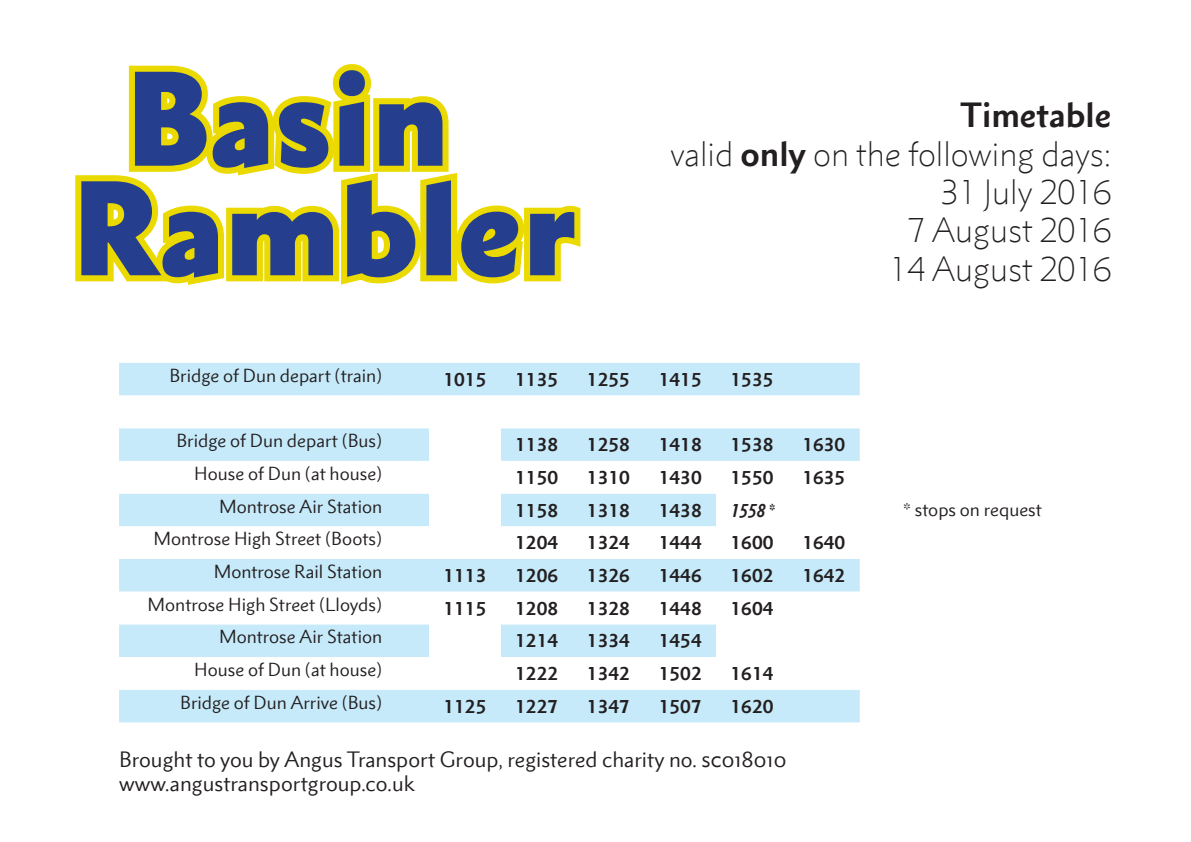
<style>
.page{position:relative;width:1191px;height:842px;background:#fff}
.page>*{position:absolute;margin:0;border:0;box-sizing:border-box;transform-origin:0 0}
.t1{font:900 121.6px "Metro Nova Pro";color:#253f8e}
.t2{font:300 32px "Metro Nova Pro";color:#231f20}
.t3{font:700 32px "Metro Nova Pro";color:#231f20}
.t4{font:20.2px "Metro Nova Pro";color:#231f20}
.t5{font:17.2px "Metro Nova Pro";color:#231f20}
.t6{font:700 17.2px "Metro Nova Pro";color:#231f20}
.t7{font:italic 700 condensed 17.2px "Metro Nova Pro";color:#231f20}
.s1{font-weight:700}
</style>
<div class="page">
<div style="left:119px;top:363px;width:740px;height:359px;background:#c6eafa"></div>
<svg style="left:119px;top:396px;width:740px;height:294px"></svg>
<svg style="left:429px;top:428px;width:430px;height:229px"></svg>
<div style="left:429px;top:624px;width:72px;height:33px;background:#fff"></div>
<svg style="left:75px;top:64px;width:506px;height:221px"></svg>
<p class="t1" style="left:126px;top:41px;width:325px">Basin</p>
<p class="t1" style="left:72px;top:150px;width:505px">Rambler</p>
<p class="t3" style="left:960px;top:95px;width:153px">Timetable</p>
<p class="t2" style="left:670px;top:134px;width:442px">valid <span class="s1">only</span> on the following days:</p>
<p class="t2" style="left:941px;top:172px;width:172px">31 July 2016</p>
<p class="t2" style="left:907px;top:211px;width:205px">7 August 2016</p>
<p class="t2" style="left:889px;top:249px;width:223px">14 August 2016</p>
<p class="t5" style="left:169px;top:365px;width:214px">Bridge of Dun depart (train)</p>
<p class="t6" style="left:443px;top:368px;width:45px">1015</p>
<p class="t6" style="left:515px;top:368px;width:45px">1135</p>
<p class="t6" style="left:587px;top:368px;width:45px">1255</p>
<p class="t6" style="left:659px;top:368px;width:45px">1415</p>
<p class="t6" style="left:730px;top:368px;width:45px">1535</p>
<p class="t5" style="left:176px;top:430px;width:207px">Bridge of Dun depart (Bus)</p>
<p class="t6" style="left:515px;top:434px;width:45px">1138</p>
<p class="t6" style="left:587px;top:434px;width:45px">1258</p>
<p class="t6" style="left:659px;top:434px;width:45px">1418</p>
<p class="t6" style="left:730px;top:434px;width:45px">1538</p>
<p class="t6" style="left:802px;top:434px;width:45px">1630</p>
<p class="t5" style="left:194px;top:463px;width:189px">House of Dun (at house)</p>
<p class="t6" style="left:515px;top:466px;width:45px">1150</p>
<p class="t6" style="left:587px;top:466px;width:45px">1310</p>
<p class="t6" style="left:659px;top:466px;width:45px">1430</p>
<p class="t6" style="left:730px;top:466px;width:45px">1550</p>
<p class="t6" style="left:802px;top:466px;width:45px">1635</p>
<p class="t5" style="left:219px;top:495px;width:165px">Montrose Air Station</p>
<p class="t6" style="left:515px;top:499px;width:45px">1158</p>
<p class="t6" style="left:587px;top:499px;width:45px">1318</p>
<p class="t6" style="left:659px;top:499px;width:45px">1438</p>
<p class="t7" style="left:730px;top:499px;width:45px">1558 *</p>
<p class="t5" style="left:153px;top:528px;width:230px">Montrose High Street (Boots)</p>
<p class="t6" style="left:515px;top:532px;width:45px">1204</p>
<p class="t6" style="left:587px;top:532px;width:45px">1324</p>
<p class="t6" style="left:659px;top:532px;width:45px">1444</p>
<p class="t6" style="left:730px;top:532px;width:45px">1600</p>
<p class="t6" style="left:802px;top:532px;width:45px">1640</p>
<p class="t5" style="left:214px;top:561px;width:170px">Montrose Rail Station</p>
<p class="t6" style="left:443px;top:564px;width:45px">1113</p>
<p class="t6" style="left:515px;top:564px;width:45px">1206</p>
<p class="t6" style="left:587px;top:564px;width:45px">1326</p>
<p class="t6" style="left:659px;top:564px;width:45px">1446</p>
<p class="t6" style="left:730px;top:564px;width:45px">1602</p>
<p class="t6" style="left:802px;top:564px;width:45px">1642</p>
<p class="t5" style="left:148px;top:593px;width:236px">Montrose High Street (Lloyds)</p>
<p class="t6" style="left:443px;top:597px;width:45px">1115</p>
<p class="t6" style="left:515px;top:597px;width:45px">1208</p>
<p class="t6" style="left:587px;top:597px;width:45px">1328</p>
<p class="t6" style="left:659px;top:597px;width:45px">1448</p>
<p class="t6" style="left:730px;top:597px;width:45px">1604</p>
<p class="t5" style="left:219px;top:626px;width:165px">Montrose Air Station</p>
<p class="t6" style="left:515px;top:630px;width:45px">1214</p>
<p class="t6" style="left:587px;top:630px;width:45px">1334</p>
<p class="t6" style="left:659px;top:630px;width:45px">1454</p>
<p class="t5" style="left:194px;top:659px;width:189px">House of Dun (at house)</p>
<p class="t6" style="left:515px;top:662px;width:45px">1222</p>
<p class="t6" style="left:587px;top:662px;width:45px">1342</p>
<p class="t6" style="left:659px;top:662px;width:45px">1502</p>
<p class="t6" style="left:730px;top:662px;width:45px">1614</p>
<p class="t5" style="left:180px;top:691px;width:203px">Bridge of Dun Arrive (Bus)</p>
<p class="t6" style="left:443px;top:695px;width:45px">1125</p>
<p class="t6" style="left:515px;top:695px;width:45px">1227</p>
<p class="t6" style="left:587px;top:695px;width:45px">1347</p>
<p class="t6" style="left:659px;top:695px;width:45px">1507</p>
<p class="t6" style="left:730px;top:695px;width:45px">1620</p>
<p class="t4" style="left:119px;top:747px;width:669px">Brought to you by Angus Transport Group, registered charity no. sc018010</p>
<p class="t4" style="left:119px;top:771px;width:297px">www.angustransportgroup.co.uk</p>
<p class="t5" style="left:903px;top:499px;width:140px">* stops on request</p>
</div>
